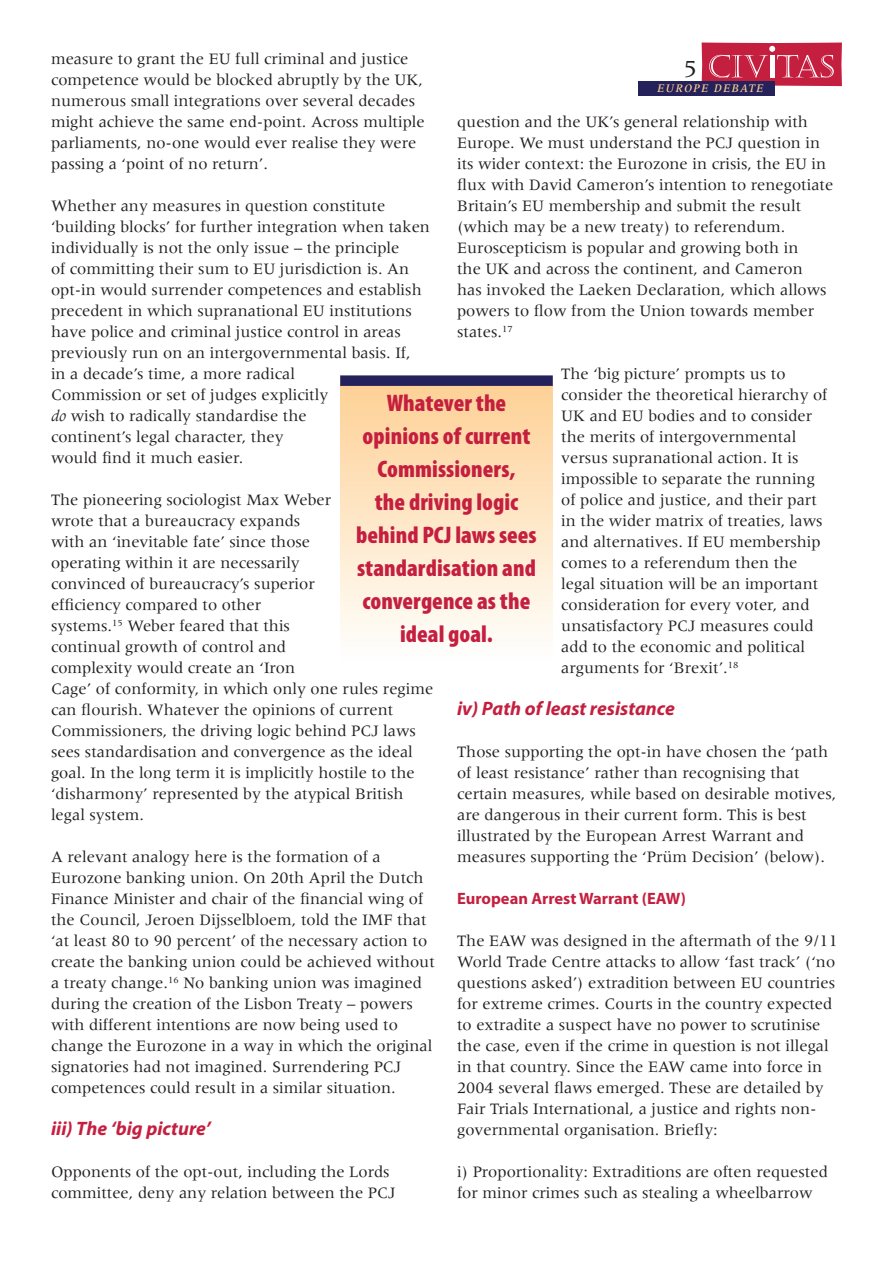
<style>
.page{position:relative;width:893px;height:1263px;background:#fff}
.page>*{position:absolute;margin:0;border:0;box-sizing:border-box;transform-origin:0 0}
.t1{font:25.5px "Meridien";color:#231f20}
.t2{font:900 condensed 24px/33px "Myriad Pro";letter-spacing:.005em;color:#c51f40;text-align:center}
.t3{font:italic 700 19.5px "Myriad Pro";color:#c51f40}
.t4{font:16.5px/21px "Meridien";color:#231f20}
.t5{font:700 16.5px "Myriad Pro";color:#c51f40}
.t6{font:italic 500 12px "Meridien";letter-spacing:.1em;color:#fdd195}
.s1{font-style:italic}
</style>
<div class="page">
<svg style="left:702px;top:43px;width:140px;height:43px;background:#cb3754"></svg>
<div style="left:639px;top:81px;width:136px;height:15px;background:#25215a"></div>
<div style="left:340px;top:385px;width:213px;height:279px;background:linear-gradient(to bottom,#fed195,#feffff)"></div>
<div style="left:340px;top:375px;width:213px;height:11px;background:#25215a"></div>
<p class="t4" style="left:51px;top:48px;width:375px">measure to grant the EU full criminal and justice competence would be blocked abruptly by the UK, numerous small integrations over several decades might achieve the same end-point. Across multiple parliaments, no-one would ever realise they were passing a ‘point of no return’.</p>
<p class="t4" style="left:51px;top:195px;width:380px">Whether any measures in question constitute ‘building blocks’ for further integration when taken individually is not the only issue – the principle<br>of committing their sum to EU jurisdiction is. An opt-in would surrender competences and establish precedent in which supranational EU institutions have police and criminal justice control in areas previously run on an intergovernmental basis. If,<br>in a decade’s time, a more radical<br>Commission or set of judges explicitly<br><span class="s1">do</span> wish to radically standardise the<br>continent’s legal character, they<br>would find it much easier.</p>
<p class="t4" style="left:51px;top:489px;width:384px">The pioneering sociologist Max Weber<br>wrote that a bureaucracy expands<br>with an ‘inevitable fate’ since those<br>operating within it are necessarily<br>convinced of bureaucracy’s superior<br>efficiency compared to other<br>systems.<sup>15</sup> Weber feared that this<br>continual growth of control and<br>complexity would create an ‘Iron<br>Cage’ of conformity, in which only one rules regime can flourish. Whatever the opinions of current Commissioners, the driving logic behind PCJ laws sees standardisation and convergence as the ideal goal. In the long term it is implicitly hostile to the ‘disharmony’ represented by the atypical British legal system.</p>
<p class="t4" style="left:51px;top:846px;width:385px">A relevant analogy here is the formation of a Eurozone banking union. On 20th April the Dutch Finance Minister and chair of the financial wing of the Council, Jeroen Dijsselbloem, told the IMF that ‘at least 80 to 90 percent’ of the necessary action to create the banking union could be achieved without a treaty change.<sup>16</sup> No banking union was imagined during the creation of the Lisbon Treaty – powers with different intentions are now being used to change the Eurozone in a way in which the original signatories had not imagined. Surrendering PCJ competences could result in a similar situation.</p>
<p class="t3" style="left:51px;top:1116px;width:161px">iii) The ‘big picture’</p>
<p class="t4" style="left:51px;top:1161px;width:346px">Opponents of the opt-out, including the Lords committee, deny any relation between the PCJ</p>
<h1 class="t1" style="left:683px;top:55px;width:16px">5</h1>
<p class="t6" style="left:657px;top:82px;width:105px">EUROPE DEBATE</p>
<p class="t4" style="left:457px;top:111px;width:378px">question and the UK’s general relationship with Europe. We must understand the PCJ question in its wider context: the Eurozone in crisis, the EU in flux with David Cameron’s intention to renegotiate Britain’s EU membership and submit the result (which may be a new treaty) to referendum.<br>Euroscepticism is popular and growing both in<br>the UK and across the continent, and Cameron<br>has invoked the Laeken Declaration, which allows powers to flow from the Union towards member states.<sup>17</sup></p>
<p class="t4" style="left:561px;top:363px;width:268px">The ‘big picture’ prompts us to consider the theoretical hierarchy of UK and EU bodies and to consider the merits of intergovernmental versus supranational action. It is impossible to separate the running of police and justice, and their part in the wider matrix of treaties, laws and alternatives. If EU membership comes to a referendum then the legal situation will be an important consideration for every voter, and unsatisfactory PCJ measures could add to the economic and political arguments for ‘Brexit’.<sup>18</sup></p>
<p class="t3" style="left:457px;top:696px;width:219px">iv) Path of least resistance</p>
<p class="t4" style="left:457px;top:741px;width:381px">Those supporting the opt-in have chosen the ‘path of least resistance’ rather than recognising that certain measures, while based on desirable motives, are dangerous in their current form. This is best illustrated by the European Arrest Warrant and measures supporting the ‘Prüm Decision’ (below).</p>
<p class="t5" style="left:457px;top:888px;width:230px">European Arrest Warrant (EAW)</p>
<p class="t4" style="left:457px;top:930px;width:382px">The EAW was designed in the aftermath of the 9/11<br>World Trade Centre attacks to allow ‘fast track’ (‘no questions asked’) extradition between EU countries for extreme crimes. Courts in the country expected to extradite a suspect have no power to scrutinise the case, even if the crime in question is not illegal in that country. Since the EAW came into force in 2004 several flaws emerged. These are detailed by Fair Trials International, a justice and rights non&shy;governmental organisation. Briefly:</p>
<p class="t4" style="left:457px;top:1161px;width:372px">i) Proportionality: Extraditions are often requested for minor crimes such as stealing a wheelbarrow</p>
<h2 class="t2" style="left:356px;top:386px;width:182px">Whatever the opinions of current<br>Commissioners,<br>the driving logic behind PCJ laws sees standardisation and convergence as the ideal goal.</h2>
</div>
